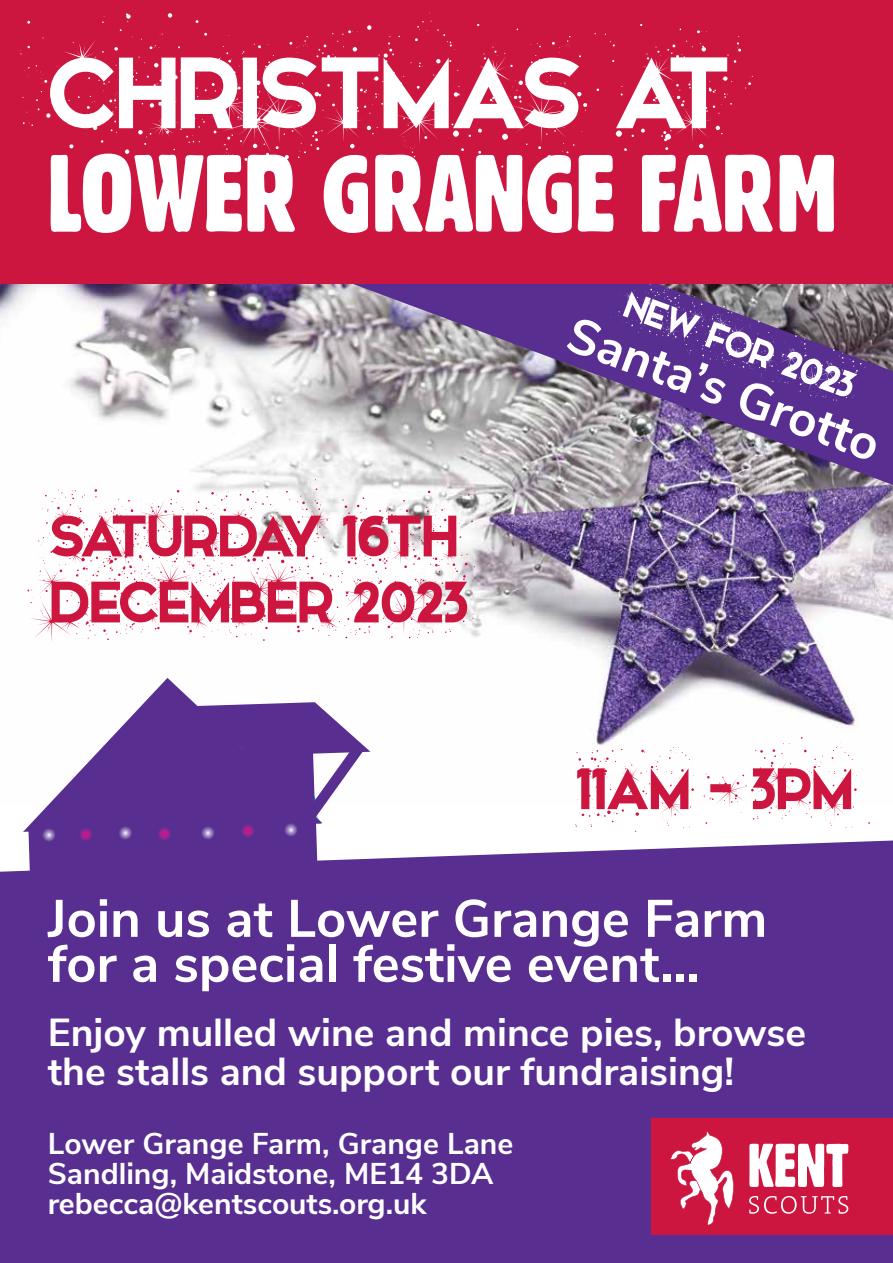
<style>
.page{position:relative;width:893px;height:1263px;background:#fff}
.page>*{position:absolute;margin:0;border:0;box-sizing:border-box;transform-origin:0 0}
.t1{font:135px "Snowinter Free";color:#fff}
.t2{font:106.5px "Gothic 821 Condensed BT";color:#fff}
.t3{font:78px/66px "Snowinter Free";color:#cd163f}
.t4{font:700 52.5px/45px "Nunito Sans";color:#fff}
.t5{font:700 39px/39px "Nunito Sans";color:#fff}
.t6{font:700 30px/30px "Nunito Sans";color:#fff}
</style>
<div class="page">
<img style="left:0;top:284px;width:893px;height:462px">
<svg style="left:353px;top:284px;width:540px;height:201px;background:#9b8fa7"></svg>
<svg style="left:22px;top:678px;width:300px;height:24px"></svg>
<svg style="left:2px;top:702px;width:373px;height:138px"></svg>
<div style="left:0;top:840px;width:893px;height:423px;background:#582e91"></div>
<svg style="left:41px;top:827px;width:15px;height:15px"></svg>
<svg style="left:78px;top:827px;width:15px;height:14px"></svg>
<svg style="left:157px;top:826px;width:14px;height:15px"></svg>
<svg style="left:118px;top:825px;width:14px;height:15px"></svg>
<svg style="left:200px;top:825px;width:15px;height:15px"></svg>
<svg style="left:283px;top:822px;width:15px;height:14px"></svg>
<svg style="left:240px;top:823px;width:15px;height:15px"></svg>
<div style="left:652px;top:1118px;width:241px;height:116px;background:#cd163f"></div>
<svg style="left:749px;top:1144px;width:99px;height:43px"></svg>
<svg style="left:749px;top:1196px;width:99px;height:18px"></svg>
<svg style="left:670px;top:1132px;width:64px;height:93px"></svg>
<div style="left:0;top:0;width:893px;height:284px;background:#cd163f"></div>
<svg style="left:567px;top:284px;width:309px;height:175px;background:#826b9e"></svg>
<h1 class="t1" style="left:47px;top:-5px;width:684px">CHRISTMAS AT</h1>
<h2 class="t2" style="left:47px;top:129px;width:792px">LOWER GRANGE FARM</h2>
<h3 class="t3" style="left:50px;top:501px;width:420px">SATURDAY 16TH<br>DECEMBER2023</h3>
<h3 class="t3" style="left:576px;top:754px;width:278px">11AM - 3PM</h3>
<h3 class="t4" style="left:48px;top:893px;width:721px">Join us at Lower Grange Farm for a special festive event...</h3>
<h3 class="t5" style="left:48px;top:1011px;width:760px">Enjoy mulled wine and mince pies, browse the stalls and support our fundraising!</h3>
<p class="t6" style="left:48px;top:1127px;width:467px">Lower Grange Farm, Grange Lane<br>Sandling, Maidstone, ME14 3DA rebecca@kentscouts.org.uk</p>
</div>
